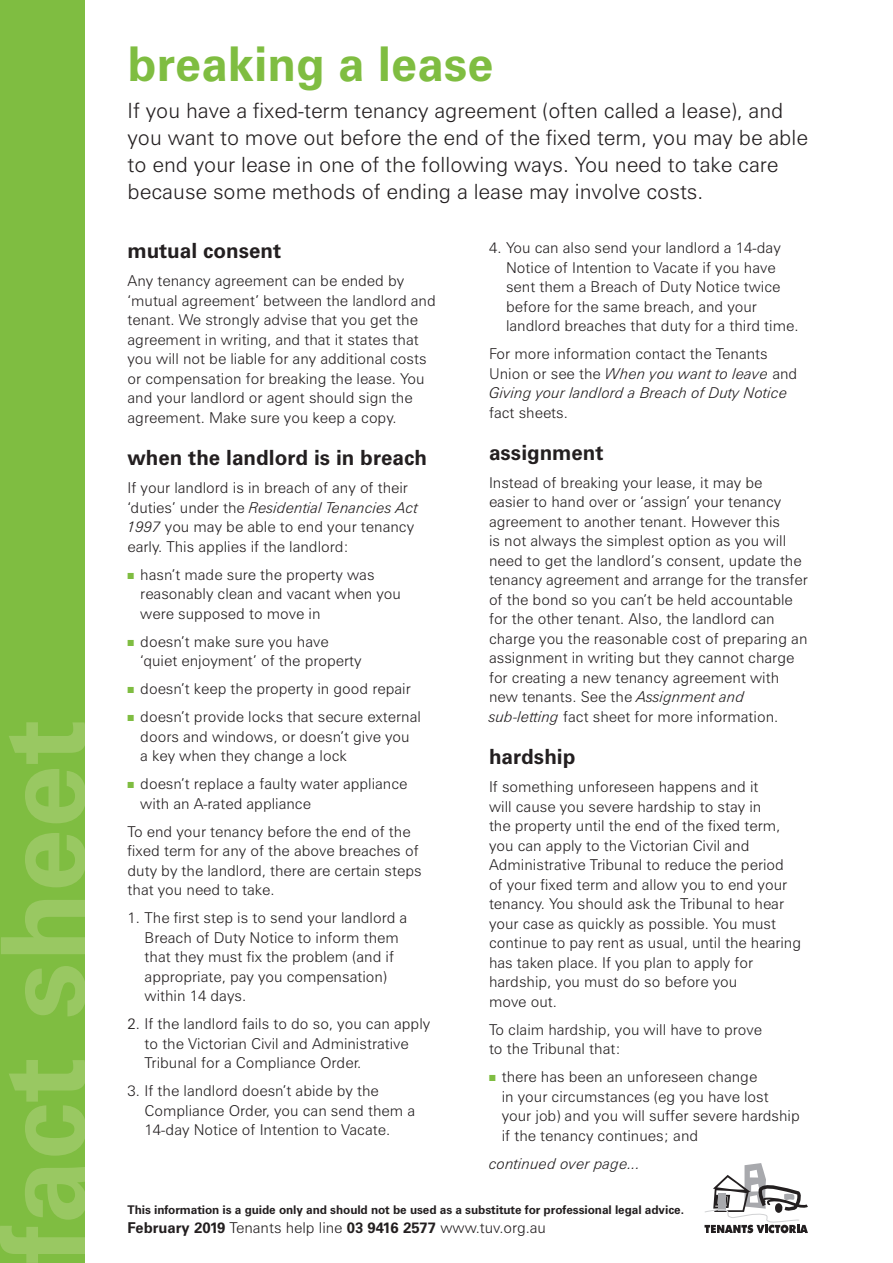
<style>
.page{position:relative;width:893px;height:1263px;background:#fff}
.page>*{position:absolute;margin:0;border:0;box-sizing:border-box;transform-origin:0 0}
.t1{font:700 117px "Zurich BT";color:#99c862}
.t2{font:700 48px "Zurich BT";color:#7fbd41}
.t3{font:300 21px/27px "Zurich BT";color:#231f20}
.t4{font:700 21px "Zurich BT";color:#231f20}
.t5{font:300 15px/19.5px "Zurich BT";color:#231f20}
.t6{font:italic 300 15px/19.5px "Zurich BT";color:#231f20}
.t7{font:700 12px "Zurich BT";letter-spacing:-.005em;color:#231f20}
.s1{font-style:italic}
.s2{color:#7fbd41}
.s3{font-style:normal}
.s4{font-weight:700}
</style>
<div class="page">
<div style="left:0;top:0;width:85px;height:1263px;background:#7fbd41"></div>
<svg style="left:704px;top:1163px;width:104px;height:70px"></svg>
<h1 class="t1" style="left:-28px;top:1263px;width:545px;rotate:-90deg">fact sheet</h1>
<h2 class="t2" style="left:128px;top:35px;width:368px">breaking a lease</h2>
<p class="t3" style="left:128px;top:97px;width:682px">If you have a fixed-term tenancy agreement (often called a lease), and you want to move out before the end of the fixed term, you may be able to end your lease in one of the following ways. You need to take care because some methods of ending a lease may involve costs.</p>
<h3 class="t4" style="left:128px;top:238px;width:155px">mutual consent</h3>
<p class="t5" style="left:128px;top:271px;width:310px">Any tenancy agreement can be ended by ‘mutual agreement’ between the landlord and tenant. We strongly advise that you get the agreement in writing, and that it states that you will not be liable for any additional costs or compensation for breaking the lease. You and your landlord or agent should sign the agreement. Make sure you keep a copy.</p>
<h3 class="t4" style="left:128px;top:445px;width:301px">when the landlord is in breach</h3>
<p class="t5" style="left:128px;top:478px;width:292px">If your landlord is in breach of any of their ‘duties’ under the <span class="s1">Residential Tenancies Act 1997</span> you may be able to end your tenancy early. This applies if the landlord:</p>
<p class="t5" style="left:140px;top:564px;width:262px;text-indent:-13px"><span class="s2">■</span> hasn’t made sure the property was reasonably clean and vacant when you were supposed to move in</p>
<p class="t5" style="left:140px;top:631px;width:223px;text-indent:-13px"><span class="s2">■</span> doesn’t make sure you have ‘quiet enjoyment’ of the property</p>
<p class="t5" style="left:128px;top:679px;width:285px"><span class="s2">■</span> doesn’t keep the property in good repair</p>
<p class="t5" style="left:140px;top:707px;width:282px;text-indent:-13px"><span class="s2">■</span> doesn’t provide locks that secure external doors and windows, or doesn’t give you a key when they change a lock</p>
<p class="t5" style="left:140px;top:774px;width:269px;text-indent:-13px"><span class="s2">■</span> doesn’t replace a faulty water appliance with an A-rated appliance</p>
<p class="t5" style="left:128px;top:821px;width:296px">To end your tenancy before the end of the fixed term for any of the above breaches of duty by the landlord, there are certain steps that you need to take.</p>
<p class="t5" style="left:145px;top:908px;width:264px;text-indent:-17px">1. The first step is to send your landlord a Breach of Duty Notice to inform them that they must fix the problem (and if appropriate, pay you compensation) within 14 days.</p>
<p class="t5" style="left:145px;top:1014px;width:287px;text-indent:-17px">2. If the landlord fails to do so, you can apply to the Victorian Civil and Administrative<br>Tribunal for a Compliance Order.</p>
<p class="t5" style="left:145px;top:1081px;width:272px;text-indent:-17px">3. If the landlord doesn’t abide by the<br>Compliance Order, you can send them a<br>14-day Notice of Intention to Vacate.</p>
<p class="t5" style="left:506px;top:238px;width:294px;text-indent:-17px">4. You can also send your landlord a 14-day Notice of Intention to Vacate if you have sent them a Breach of Duty Notice twice before for the same breach, and your landlord breaches that duty for a third time.</p>
<p class="t6" style="left:489px;top:344px;width:310px"><span class="s3">For more information contact the Tenants<br>Union or see the</span> When you want to leave <span class="s3">and<br></span>Giving your landlord a Breach of Duty Notice</p>
<p class="t5" style="left:489px;top:402px;width:80px">fact sheets.</p>
<h3 class="t4" style="left:489px;top:439px;width:116px">assignment</h3>
<p class="t5" style="left:489px;top:472px;width:320px">Instead of breaking your lease, it may be<br>easier to hand over or ‘assign’ your tenancy agreement to another tenant. However this<br>is not always the simplest option as you will need to get the landlord’s consent, update the tenancy agreement and arrange for the transfer of the bond so you can’t be held accountable for the other tenant. Also, the landlord can charge you the reasonable cost of preparing an assignment in writing but they cannot charge for creating a new tenancy agreement with new tenants. See the <span class="s1">Assignment and sub-letting</span> fact sheet for more information.</p>
<h3 class="t4" style="left:489px;top:744px;width:88px">hardship</h3>
<p class="t5" style="left:489px;top:777px;width:314px">If something unforeseen happens and it<br>will cause you severe hardship to stay in<br>the property until the end of the fixed term, you can apply to the Victorian Civil and Administrative Tribunal to reduce the period of your fixed term and allow you to end your tenancy. You should ask the Tribunal to hear your case as quickly as possible. You must continue to pay rent as usual, until the hearing has taken place. If you plan to apply for hardship, you must do so before you<br>move out.</p>
<p class="t5" style="left:489px;top:1019px;width:275px">To claim hardship, you will have to prove to the Tribunal that:</p>
<p class="t5" style="left:502px;top:1067px;width:300px;text-indent:-13px"><span class="s2">■</span> there has been an unforeseen change<br>in your circumstances (eg you have lost your job) and you will suffer severe hardship if the tenancy continues; and</p>
<p class="t6" style="left:489px;top:1153px;width:153px">continued over page...</p>
<p class="t7" style="left:128px;top:1202px;width:558px">This information is a guide only and should not be used as a substitute for professional legal advice.</p>
<p class="t5" style="left:128px;top:1218px;width:420px"><span class="s4">February 2019</span> Tenants help line <span class="s4">03 9416 2577</span> www.tuv.org.au</p>
</div>
